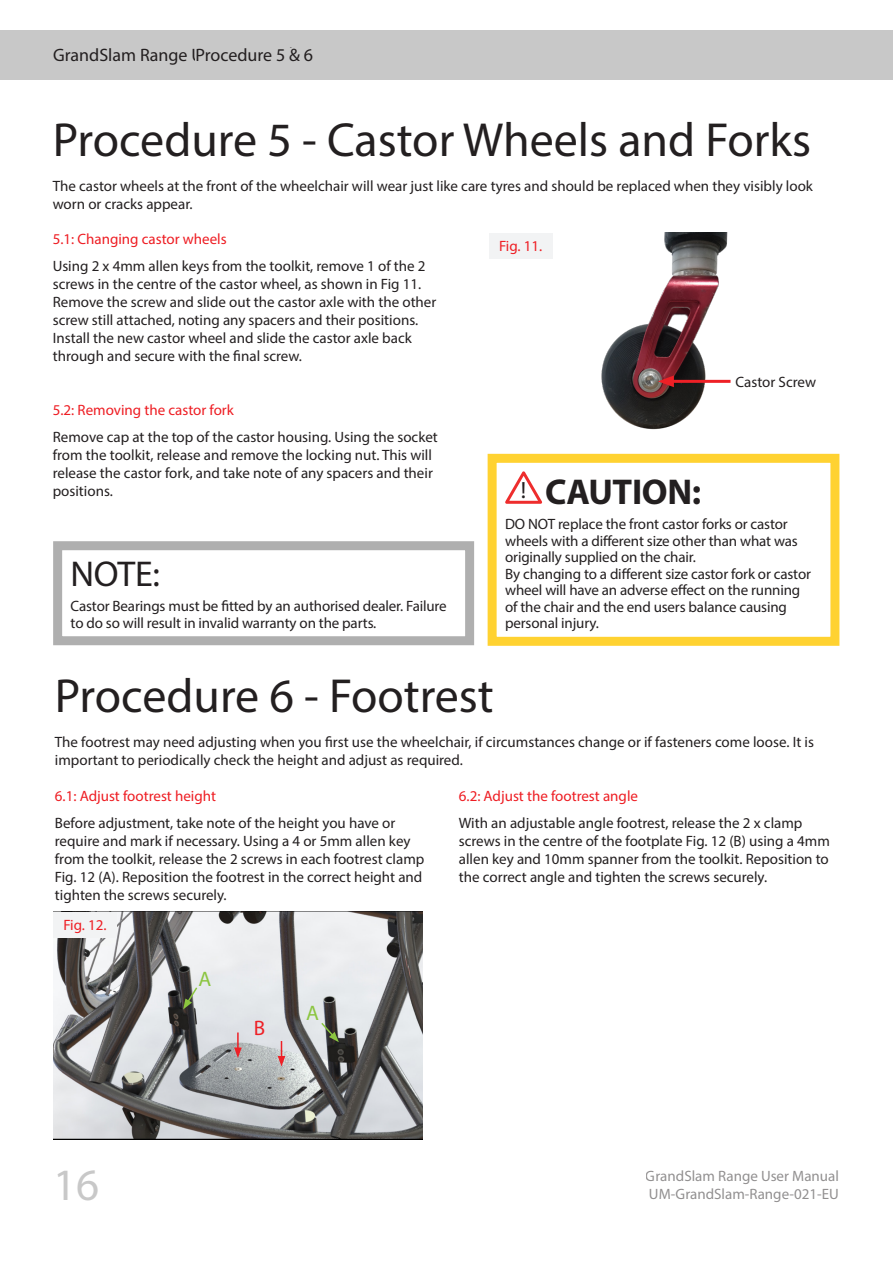
<style>
.page{position:relative;width:893px;height:1263px;background:#fff}
.page>*{position:absolute;margin:0;border:0;box-sizing:border-box;transform-origin:0 0}
.Heading_1{font:48px "Myriad Pro";color:#231f20}
.t1{font:45px "Myriad Pro";color:#c8c8c8}
.Box_Heading{font:700 36px "Myriad Pro";letter-spacing:-.01em;color:#231f20}
.Box_Heading-2{font:36px "Myriad Pro";color:#231f20}
.t2{font:21px "Myriad Pro";color:#8bc540}
.t3{font:21px "Myriad Pro";color:#ee2026}
.t4{font:18px "Myriad Pro";color:#231f20}
.Box_Text_10_11{font:15px/18px "Myriad Pro";color:#231f20}
.Internal_Heading_-_R{font:15px "Myriad Pro";color:#ee1d23}
.Image_no{font:15px "Myriad Pro";color:#ee1d23}
.IT_-_Image_no{font:15px "Myriad Pro";color:#ee1d23}
</style>
<div class="page">
<div style="left:0;top:31px;width:893px;height:49px;background:#c8c8c8"></div>
<img style="left:53px;top:912px;width:370px;height:228px">
<svg style="left:278px;top:1041px;width:7px;height:25px"></svg>
<svg style="left:234px;top:1032px;width:8px;height:26px"></svg>
<svg style="left:183px;top:986px;width:16px;height:23px"></svg>
<svg style="left:320px;top:1021px;width:19px;height:21px"></svg>
<div style="left:53px;top:541px;width:421px;height:104px;border:9px solid #afafaf"></div>
<svg style="left:505px;top:471px;width:38px;height:33px"></svg>
<div style="left:488px;top:454px;width:351px;height:192px;border:9px solid #ffd231"></div>
<img style="left:601px;top:233px;width:130px;height:197px">
<div style="left:489px;top:233px;width:64px;height:25px;background:#f2f3f4"></div>
<div style="left:53px;top:912px;width:64px;height:25px;background:#f2f3f4"></div>
<hr style="left:668px;top:380px;width:62px;height:3px;background:#ee2026">
<svg style="left:658px;top:375px;width:16px;height:12px"></svg>
<p class="t4" style="left:53px;top:44px;width:335px">GrandSlam Range User Manual | Procedure 5</p>
<p class="t4" style="left:196px;top:44px;width:119px">Procedure 5 &amp; 6</p>
<p class="Heading_1" style="left:53px;top:111px;width:760px">Procedure 5 - Castor Wheels and Forks</p>
<p class="Box_Text_10_11" style="left:53px;top:177px;width:762px">The castor wheels at the front of the wheelchair will wear just like care tyres and should be replaced when they visibly look worn or cracks appear.</p>
<p class="Internal_Heading_-_R" style="left:53px;top:230px;width:176px">5.1: Changing castor wheels</p>
<p class="Box_Text_10_11" style="left:53px;top:257px;width:385px">Using 2 x 4mm allen keys from the toolkit, remove 1 of the 2 screws in the centre of the castor wheel, as shown in Fig 11.<br>Remove the screw and slide out the castor axle with the other screw still attached, noting any spacers and their positions.<br>Install the new castor wheel and slide the castor axle back through and secure with the final screw.</p>
<p class="Internal_Heading_-_R" style="left:53px;top:401px;width:183px">5.2: Removing the castor fork</p>
<p class="Box_Text_10_11" style="left:53px;top:428px;width:387px">Remove cap at the top of the castor housing. Using the socket from the toolkit, release and remove the locking nut. This will release the castor fork, and take note of any spacers and their positions.</p>
<p class="Box_Heading-2" style="left:71px;top:551px;width:91px">NOTE:</p>
<p class="Box_Text_10_11" style="left:71px;top:598px;width:378px;line-height:16.5px">Castor Bearings must be fitted by an authorised dealer. Failure to do so will result in invalid warranty on the parts.</p>
<p class="Image_no" style="left:499px;top:236px;width:45px">Fig. 11.</p>
<p class="Box_Text_10_11" style="left:736px;top:372px;width:82px">Castor Screw</p>
<p class="Box_Heading" style="left:521px;top:468px;width:182px"><sup>!</sup> CAUTION:</p>
<p class="Box_Text_10_11" style="left:505px;top:516px;width:294px;line-height:16.5px">DO NOT replace the front castor forks or castor wheels with a different size other than what was originally supplied on the chair.</p>
<p class="Box_Text_10_11" style="left:505px;top:565px;width:307px;line-height:16.5px">By changing to a different size castor fork or castor wheel will have an adverse effect on the running of the chair and the end users balance causing personal injury.</p>
<p class="Heading_1" style="left:55px;top:667px;width:440px">Procedure 6 - Footrest</p>
<p class="Box_Text_10_11" style="left:55px;top:733px;width:761px">The footrest may need adjusting when you first use the wheelchair, if circumstances change or if fasteners come loose. It is important to periodically check the height and adjust as required.</p>
<p class="Internal_Heading_-_R" style="left:55px;top:787px;width:163px">6.1: Adjust footrest height</p>
<p class="Box_Text_10_11" style="left:55px;top:814px;width:371px">Before adjustment, take note of the height you have or require and mark if necessary. Using a 4 or 5mm allen key from the toolkit, release the 2 screws in each footrest clamp Fig. 12 (A). Reposition the footrest in the correct height and tighten the screws securely.</p>
<p class="Internal_Heading_-_R" style="left:459px;top:787px;width:181px">6.2: Adjust the footrest angle</p>
<p class="Box_Text_10_11" style="left:459px;top:814px;width:373px">With an adjustable angle footrest, release the 2 x clamp screws in the centre of the footplate Fig. 12 (B) using a 4mm allen key and 10mm spanner from the toolkit. Reposition to the correct angle and tighten the screws securely.</p>
<p class="IT_-_Image_no" style="left:63px;top:915px;width:45px">Fig. 12.</p>
<h2 class="t1" style="left:53px;top:1157px;width:48px">16</h2>
<p class="t2" style="left:199px;top:966px;width:14px">A</p>
<p class="t3" style="left:254px;top:1015px;width:13px">B</p>
<p class="t2" style="left:306px;top:1000px;width:14px">A</p>
<p class="Box_Text_10_11" style="left:646px;top:1167px;width:195px">GrandSlam Range User Manual</p>
<p class="Box_Text_10_11" style="left:649px;top:1185px;width:191px">UM-GrandSlam-Range-021-EU</p>
</div>
